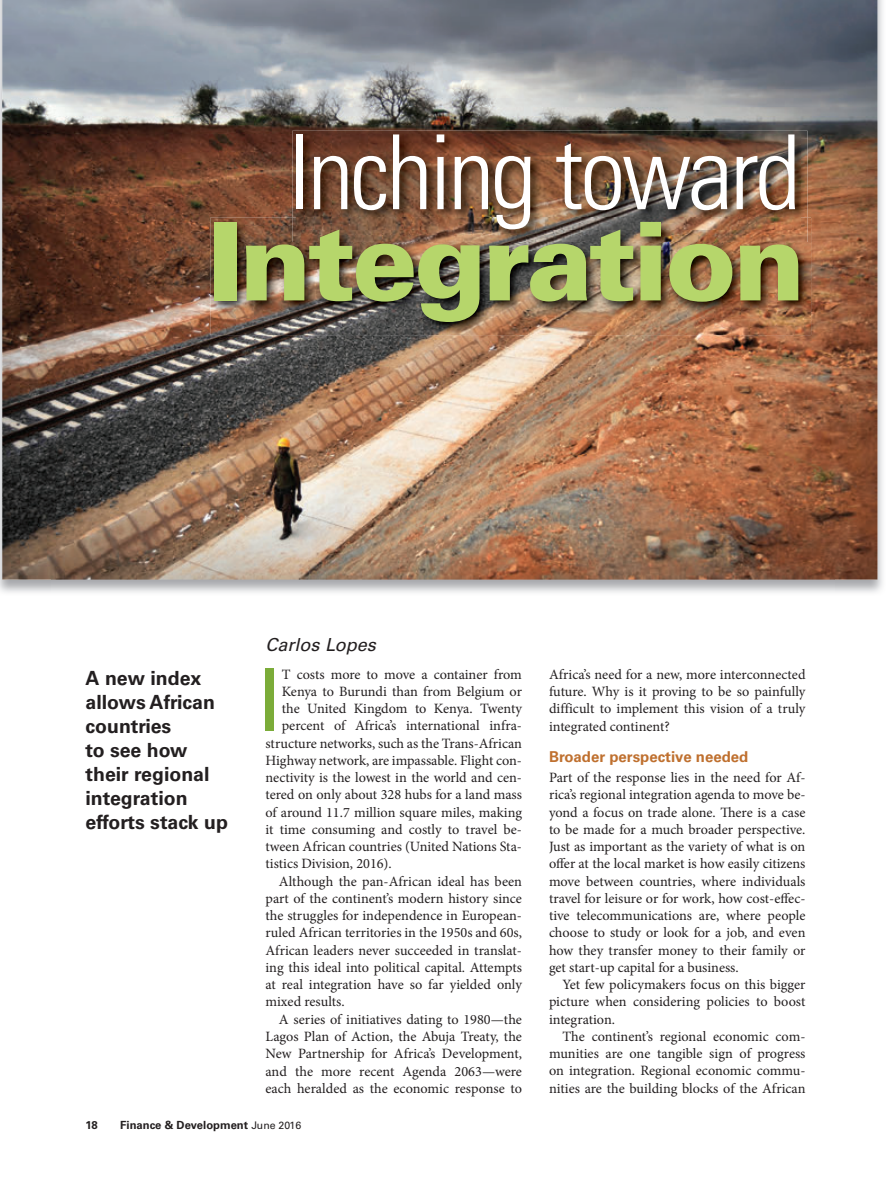
<style>
.page{position:relative;width:891px;height:1188px;background:#fff}
.page>*{position:absolute;margin:0;border:0;box-sizing:border-box;transform-origin:0 0}
.t1{font:900 109.05px "Univers LT Std";letter-spacing:-.035em;color:#b6d66b}
.t2{font:300 condensed 103.5px "Univers LT Std";letter-spacing:-.035em;color:#fff}
.t3{font:85.95px "Univers LT Std";color:#7bac39}
.t4{font:700 19.5px/24px "Univers LT Std";color:#231f20}
.t5{font:italic 18px "Univers LT Std";color:#231f20}
.t6{font:700 15px "Univers LT Std";color:#bf702f}
.t7{font:14.25px/17.2px "Minion Pro";color:#231f20;text-align:justify}
.t8{font:700 11.25px "Univers LT Std";color:#231f20}
.s1{font-weight:400;font-size:10.5px}
</style>
<div class="page">
<img style="left:2px;top:0;width:876px;height:580px">
<img style="left:292px;top:131px;width:516px;height:87px">
<img style="left:297px;top:134px;width:504px;height:84px">
<img style="left:210px;top:218px;width:601px;height:117px">
<img style="left:297px;top:218px;width:504px;height:11px">
<h2 class="t2" style="left:288px;top:111px;width:514px">Inching toward</h2>
<h1 class="t1" style="left:207px;top:193px;width:600px">Integration</h1>
<p class="t5" style="left:266px;top:634px;width:112px">Carlos Lopes</p>
<h3 class="t4" style="left:86px;top:666px;width:144px">A new index allows African countries<br>to see how their regional integration efforts stack up</h3>
<h3 class="t3" style="left:258px;top:649px;width:25px">I</h3>
<p class="t7" style="left:282px;top:666px;width:242px">T costs more to move a container from</p>
<p class="t7" style="left:282px;top:683px;width:242px">Kenya to Burundi than from Belgium or</p>
<p class="t7" style="left:282px;top:700px;width:242px">the United Kingdom to Kenya. Twenty</p>
<p class="t7" style="left:282px;top:717px;width:242px">percent of Africa’s international infra-</p>
<p class="t7" style="left:266px;top:735px;width:258px">structure networks, such as the Trans-African</p>
<p class="t7" style="left:266px;top:752px;width:258px">Highway network, are impassable. Flight con-</p>
<p class="t7" style="left:266px;top:769px;width:258px">nectivity is the lowest in the world and cen-</p>
<p class="t7" style="left:266px;top:786px;width:258px">tered on only about 328 hubs for a land mass</p>
<p class="t7" style="left:266px;top:804px;width:258px">of around 11.7 million square miles, making</p>
<p class="t7" style="left:266px;top:821px;width:258px">it time consuming and costly to travel be-</p>
<p class="t7" style="left:266px;top:838px;width:258px">tween African countries (United Nations Sta-</p>
<p class="t7" style="left:266px;top:855px;width:128px">tistics Division, 2016).</p>
<p class="t7" style="left:279px;top:873px;width:244px">Although the pan-African ideal has been</p>
<p class="t7" style="left:266px;top:890px;width:258px">part of the continent’s modern history since</p>
<p class="t7" style="left:266px;top:907px;width:258px">the struggles for independence in European-</p>
<p class="t7" style="left:266px;top:924px;width:258px">ruled African territories in the 1950s and 60s,</p>
<p class="t7" style="left:266px;top:942px;width:258px">African leaders never succeeded in translat-</p>
<p class="t7" style="left:266px;top:959px;width:258px">ing this ideal into political capital. Attempts</p>
<p class="t7" style="left:266px;top:976px;width:258px">at real integration have so far yielded only</p>
<p class="t7" style="left:266px;top:993px;width:81px">mixed results.</p>
<p class="t7" style="left:279px;top:1011px;width:244px">A series of initiatives dating to 1980—the</p>
<p class="t7" style="left:266px;top:1028px;width:258px">Lagos Plan of Action, the Abuja Treaty, the</p>
<p class="t7" style="left:266px;top:1045px;width:258px">New Partnership for Africa’s Development,</p>
<p class="t7" style="left:266px;top:1062px;width:258px">and the more recent Agenda 2063—were</p>
<p class="t7" style="left:266px;top:1080px;width:258px">each heralded as the economic response to</p>
<p class="t8" style="left:86px;top:1118px;width:14px">18</p>
<p class="t8" style="left:120px;top:1118px;width:182px">Finance &amp; Development <span class="s1">June 2016</span></p>
<p class="t7" style="left:549px;top:666px;width:258px">Africa’s need for a new, more interconnected future. Why is it proving to be so painfully difficult to implement this vision of a truly integrated continent?</p>
<p class="t6" style="left:549px;top:748px;width:201px">Broader perspective needed</p>
<p class="t7" style="left:549px;top:769px;width:258px">Part of the response lies in the need for Af&shy;rica’s regional integration agenda to move be&shy;yond a focus on trade alone. There is a case to be made for a much broader perspective.<br>Just as important as the variety of what is on offer at the local market is how easily citizens move between countries, where individuals travel for leisure or for work, how cost-effec&shy;tive telecommunications are, where people choose to study or look for a job, and even how they transfer money to their family or get start-up capital for a business.</p>
<p class="t7" style="left:549px;top:976px;width:258px;text-indent:13px">Yet few policymakers focus on this bigger picture when considering policies to boost integration.</p>
<p class="t7" style="left:549px;top:1028px;width:258px;text-indent:13px">The continent’s regional economic com&shy;munities are one tangible sign of progress on integration. Regional economic commu&shy;nities are the building blocks of the African</p>
</div>
